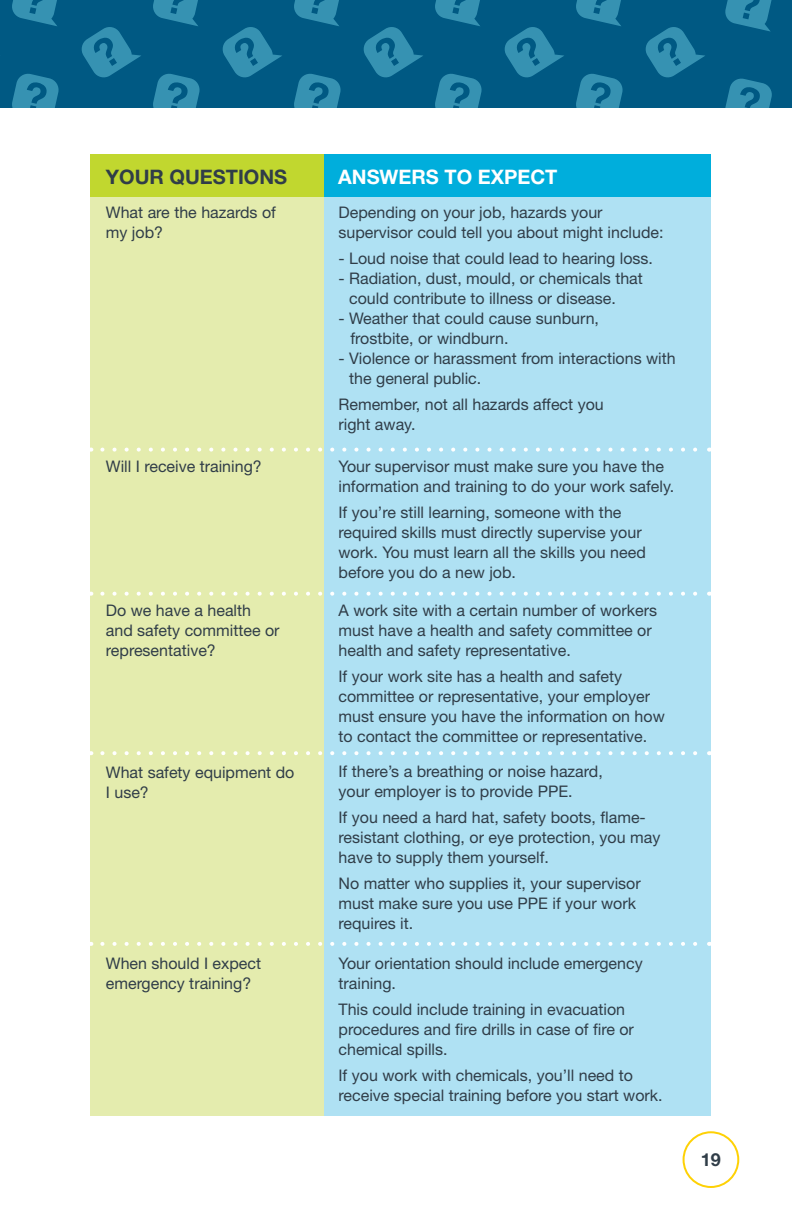
<style>
.page{position:relative;width:792px;height:1224px;background:#fff}
.page>*{position:absolute;margin:0;border:0;box-sizing:border-box;transform-origin:0 0}
.t1{font:700 20px "Helvetica Neue LT Std";color:#fff}
.t2{font:700 20px "Helvetica Neue LT Std";color:#303d48}
.t3{font:700 18px "Helvetica Neue LT Std";color:#303d48}
.t4{font:16px/20px "Helvetica Neue LT Std";color:#303d48}
</style>
<div class="page">
<div style="left:683px;top:1131px;width:56px;height:57px;border:2px solid #fed105;border-radius:50%"></div>
<div style="left:90px;top:154px;width:235px;height:962px;background:#e4ecae"></div>
<div style="left:325px;top:154px;width:386px;height:962px;background:#afe1f3"></div>
<div style="left:90px;top:154px;width:235px;height:43px;background:#c1d72f"></div>
<div style="left:325px;top:154px;width:386px;height:43px;background:#00aedc"></div>
<svg style="left:102px;top:448px;width:595px;height:4px"></svg>
<svg style="left:102px;top:592px;width:595px;height:4px"></svg>
<svg style="left:102px;top:751px;width:595px;height:4px"></svg>
<svg style="left:102px;top:942px;width:595px;height:4px"></svg>
<svg style="left:0;top:0;width:706px;height:108px;background:#0c658d"></svg>
<svg style="left:716px;top:0;width:76px;height:108px;background:#0c668d"></svg>
<p class="t2" style="left:106px;top:165px;width:183px">YOUR QUESTIONS</p>
<p class="t1" style="left:338px;top:165px;width:221px">ANSWERS TO EXPECT</p>
<p class="t4" style="left:106px;top:202px;width:172px">What are the hazards of my job?</p>
<p class="t4" style="left:339px;top:202px;width:327px">Depending on your job, hazards your supervisor could tell you about might include:</p>
<p class="t4" style="left:339px;top:248px;width:316px">- Loud noise that could lead to hearing loss.</p>
<p class="t4" style="left:349px;top:268px;width:295px;text-indent:-11px">- Radiation, dust, mould, or chemicals that could contribute to illness or disease.</p>
<p class="t4" style="left:351px;top:308px;width:250px;text-indent:-12px">- Weather that could cause sunburn, frostbite, or windburn.</p>
<p class="t4" style="left:349px;top:348px;width:328px;text-indent:-11px">- Violence or harassment from interactions with the general public.</p>
<p class="t4" style="left:339px;top:394px;width:267px">Remember, not all hazards affect you right away.</p>
<p class="t4" style="left:339px;top:456px;width:337px">Your supervisor must make sure you have the information and training to do your work safely.</p>
<p class="t4" style="left:339px;top:502px;width:309px">If you’re still learning, someone with the required skills must directly supervise your work. You must learn all the skills you need before you do a new job.</p>
<p class="t4" style="left:339px;top:600px;width:320px">A work site with a certain number of workers must have a health and safety committee or health and safety representative.</p>
<p class="t4" style="left:339px;top:666px;width:328px">If your work site has a health and safety committee or representative, your employer must ensure you have the information on how to contact the committee or representative.</p>
<p class="t4" style="left:339px;top:762px;width:266px">If there’s a breathing or noise hazard, your employer is to provide PPE.</p>
<p class="t4" style="left:339px;top:808px;width:323px">If you need a hard hat, safety boots, flame&shy;resistant clothing, or eye protection, you may have to supply them yourself.</p>
<p class="t4" style="left:339px;top:874px;width:304px">No matter who supplies it, your supervisor must make sure you use PPE if your work requires it.</p>
<p class="t4" style="left:339px;top:953px;width:306px">Your orientation should include emergency training.</p>
<p class="t4" style="left:339px;top:999px;width:297px">This could include training in evacuation procedures and fire drills in case of fire or chemical spills.</p>
<p class="t4" style="left:339px;top:1065px;width:326px">If you work with chemicals, you’ll need to receive special training before you start work.</p>
<p class="t4" style="left:106px;top:456px;width:157px">Will I receive training?</p>
<p class="t4" style="left:106px;top:600px;width:175px">Do we have a health and safety committee or representative?</p>
<p class="t4" style="left:106px;top:762px;width:190px">What safety equipment do<br>I use?</p>
<p class="t4" style="left:106px;top:953px;width:157px">When should I expect emergency training?</p>
<p class="t3" style="left:701px;top:1149px;width:22px">19</p>
</div>
